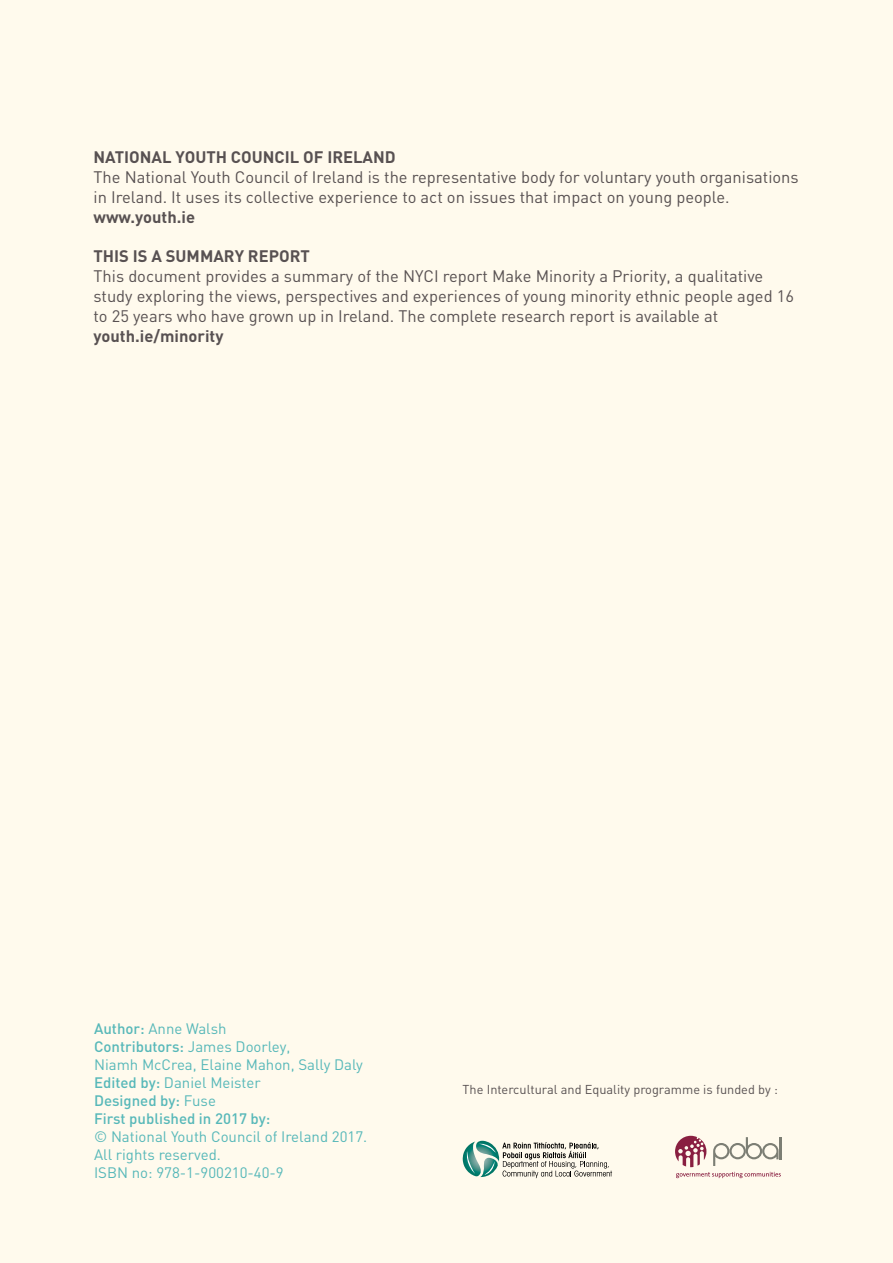
<style>
.page{position:relative;width:893px;height:1263px;background:#fffaed}
.page>*{position:absolute;margin:0;border:0;box-sizing:border-box;transform-origin:0 0}
.t1{font:16.5px/19.8px "DIN";color:#585152}
.t2{font:700 16.5px "DIN";color:#585152}
.t3{font:15px/18px "DIN";color:#57b8b9}
.t4{font:12.75px "DIN";color:#585152}
.s1{font-weight:500}
</style>
<div class="page">
<svg style="left:463px;top:1141px;width:149px;height:37px"></svg>
<svg style="left:675px;top:1136px;width:106px;height:42px"></svg>
<p class="t2" style="left:94px;top:147px;width:304px">NATIONAL YOUTH COUNCIL OF IRELAND</p>
<p class="t1" style="left:94px;top:167px;width:707px">The National Youth Council of Ireland is the representative body for voluntary youth organisations in Ireland. It uses its collective experience to act on issues that impact on young people.</p>
<p class="t2" style="left:94px;top:206px;width:103px">www.youth.ie</p>
<p class="t2" style="left:94px;top:246px;width:218px">THIS IS A SUMMARY REPORT</p>
<p class="t1" style="left:94px;top:266px;width:702px">This document provides a summary of the NYCI report Make Minority a Priority, a qualitative study exploring the views, perspectives and experiences of young minority ethnic people aged 16 to 25 years who have grown up in Ireland. The complete research report is available at</p>
<p class="t2" style="left:94px;top:325px;width:131px">youth.ie/minority</p>
<p class="t3" style="left:94px;top:1019px;width:270px"><span class="s1">Author:</span> Anne Walsh<br><span class="s1">Contributors:</span> James Doorley,<br>Niamh McCrea, Elaine Mahon, Sally Daly<br><span class="s1">Edited by:</span> Daniel Meister<br><span class="s1">Designed by:</span> Fuse<br><span class="s1">First published in 2017 by:</span></p>
<p class="t3" style="left:94px;top:1127px;width:275px">© National Youth Council of Ireland 2017.<br>All rights reserved.<br>ISBN no: 978-1-900210-40-9</p>
<p class="t4" style="left:463px;top:1081px;width:317px">The Intercultural and Equality programme is funded by :</p>
</div>
